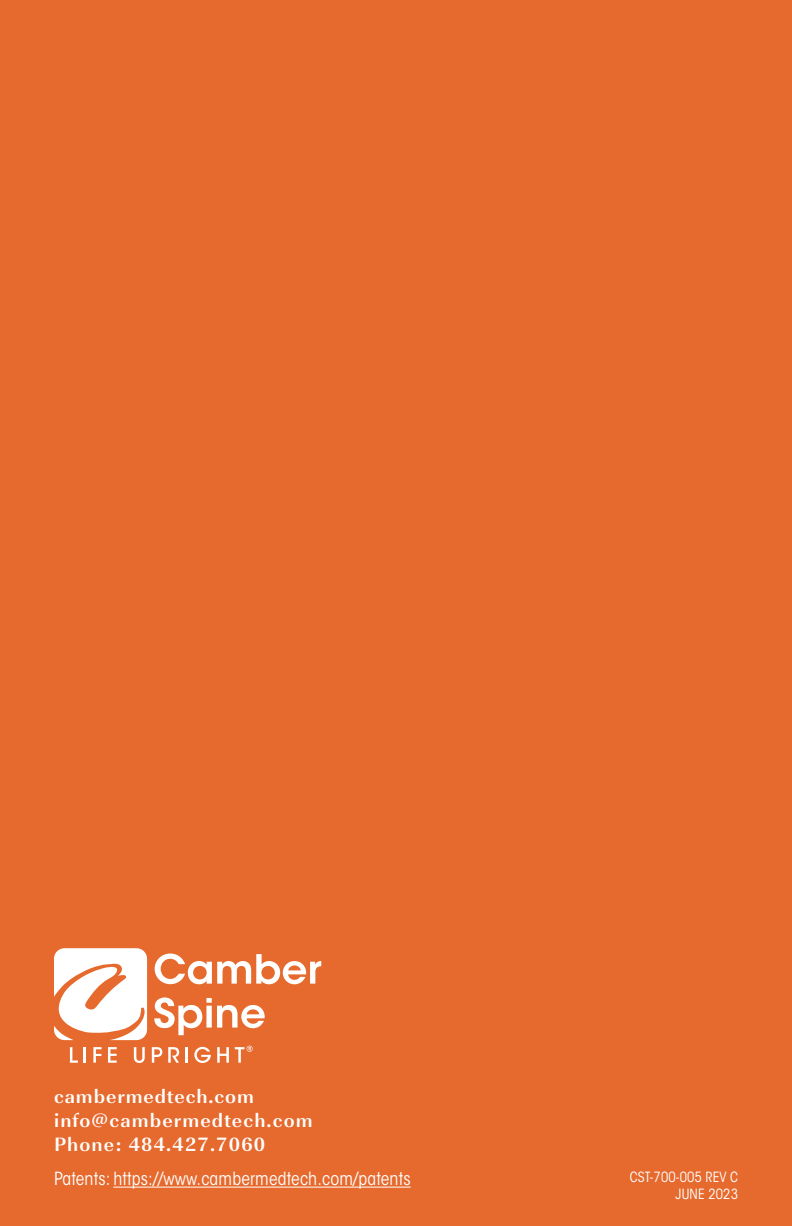
<style>
.page{position:relative;width:792px;height:1226px;background:#e66a2e}
.page>*{position:absolute;margin:0;border:0;box-sizing:border-box;transform-origin:0 0}
.t1{font:700 20px "Imperial URW";letter-spacing:.06em;color:#fff}
.t2{font:condensed 18px "ITC Avant Garde Std";letter-spacing:.01em;color:#fff}
.t3{font:condensed 14px/16.8px "ITC Avant Garde Std";letter-spacing:.01em;color:#fff;text-align:right}
</style>
<div class="page">
<svg style="left:54px;top:948px;width:93px;height:92px"></svg>
<svg style="left:155px;top:953px;width:166px;height:31px"></svg>
<svg style="left:154px;top:997px;width:111px;height:38px"></svg>
<svg style="left:70px;top:1047px;width:8px;height:15px"></svg>
<svg style="left:84px;top:1047px;width:2px;height:15px"></svg>
<svg style="left:93px;top:1047px;width:9px;height:15px"></svg>
<svg style="left:108px;top:1047px;width:9px;height:15px"></svg>
<svg style="left:134px;top:1047px;width:11px;height:16px"></svg>
<svg style="left:152px;top:1047px;width:10px;height:15px"></svg>
<svg style="left:168px;top:1047px;width:11px;height:15px"></svg>
<hr style="left:185px;top:1047px;width:3px;height:15px;background:#fff">
<svg style="left:194px;top:1047px;width:17px;height:16px"></svg>
<svg style="left:217px;top:1047px;width:12px;height:15px"></svg>
<svg style="left:235px;top:1045px;width:18px;height:17px"></svg>
<hr style="left:113px;top:1186px;width:298px;height:1px;background:#fff">
<p class="t1" style="left:54px;top:1081px;width:202px">cambermedtech.com</p>
<p class="t1" style="left:54px;top:1105px;width:260px">info@cambermedtech.com</p>
<p class="t1" style="left:54px;top:1129px;width:213px">Phone: 484.427.7060</p>
<p class="t2" style="left:54px;top:1168px;width:358px">Patents: https://www.cambermedtech.com/patents</p>
<p class="t3" style="left:630px;top:1168px;width:110px">CST-700-005 REV C<br>JUNE 2023</p>
</div>
